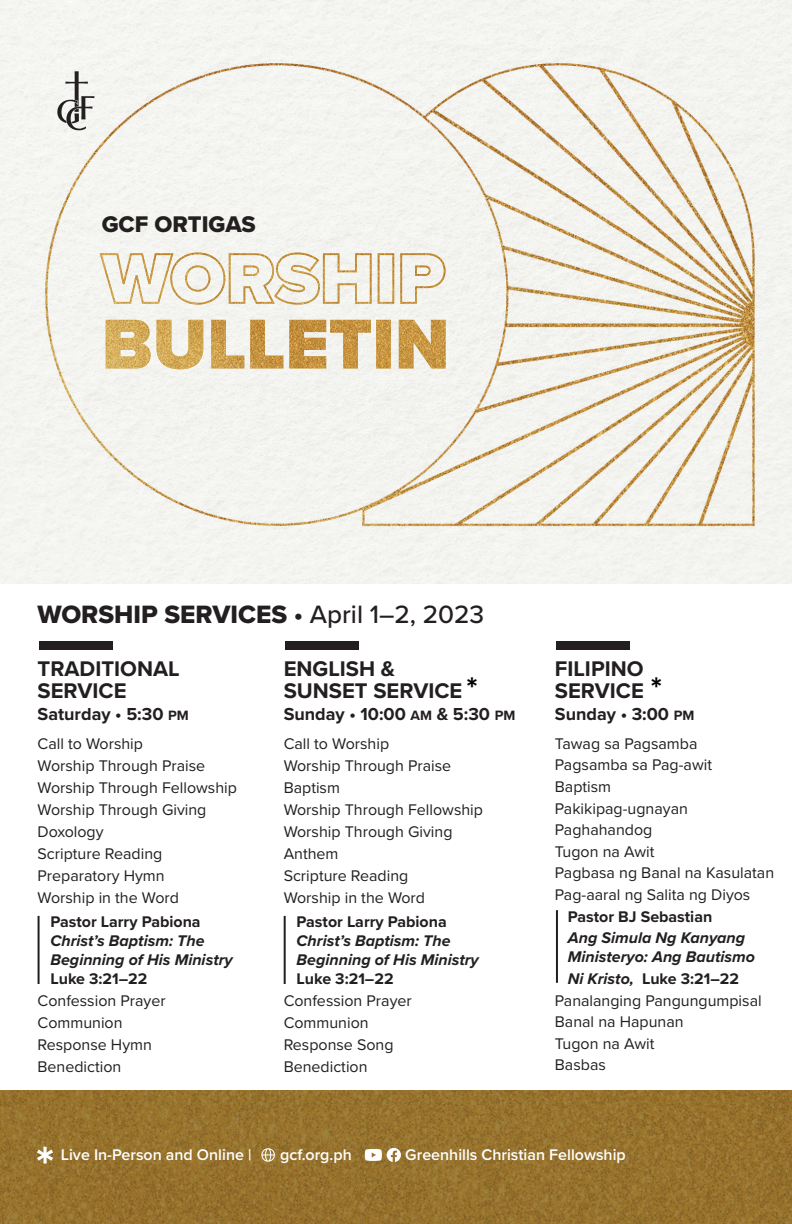
<style>
.page{position:relative;width:792px;height:1224px;background:#fff}
.page>*{position:absolute;margin:0;border:0;box-sizing:border-box;transform-origin:0 0}
.t1{font:700 54px "Proxima Nova";color:#fff}
.t2{font:700 32px "Proxima Nova";color:#000}
.t3{font:26px "Proxima Nova Extrabld";color:#231f20}
.t4{font:23.4px "Proxima Nova Extrabld";color:#231f20}
.t5{font:700 22px "Proxima Nova";color:#231f20}
.t6{font:700 18px "Proxima Nova";color:#231f20}
.t7{font:16px "Proxima Nova";color:#231f20}
.t8{font:italic 700 16px "Proxima Nova";color:#231f20}
.t9{font:700 16px "Proxima Nova";color:#231f20}
.t10{font:600 16px "Proxima Nova";color:#fff}
.s1{font-family:"Proxima Nova";font-weight:700}
.s2{font-family:"Proxima Nova";font-weight:500}
.s3{font-size:14px}
.s4{font-style:italic}
</style>
<div class="page">
<img style="left:0;top:0;width:792px;height:583px">
<img style="left:0;top:1090px;width:792px;height:134px">
<svg style="left:57px;top:71px;width:37px;height:59px"></svg>
<svg style="left:261px;top:1148px;width:14px;height:14px"></svg>
<svg style="left:365px;top:1148px;width:36px;height:14px"></svg>
<svg style="left:100px;top:252px;width:346px;height:117px"></svg>
<img style="left:170px;top:252px;width:276px;height:53px">
<div style="left:39px;top:641px;width:73px;height:9px;background:#231f20"></div>
<div style="left:285px;top:641px;width:74px;height:9px;background:#231f20"></div>
<div style="left:556px;top:641px;width:74px;height:9px;background:#231f20"></div>
<hr style="left:556px;top:910px;width:2px;height:73px;background:#231f20">
<hr style="left:284px;top:916px;width:2px;height:68px;background:#231f20">
<hr style="left:38px;top:916px;width:2px;height:68px;background:#231f20">
<p class="t4" style="left:102px;top:207px;width:156px">GCF ORTIGAS</p>
<p class="t3" style="left:38px;top:594px;width:448px">WORSHIP SERVICES <span class="s1">•</span> <span class="s2">April 1–2, 2023</span></p>
<p class="t5" style="left:38px;top:652px;width:144px">TRADITIONAL</p>
<p class="t5" style="left:38px;top:674px;width:90px">SERVICE</p>
<p class="t6" style="left:38px;top:701px;width:153px">Saturday • 5:30 <span class="s3">PM</span></p>
<p class="t5" style="left:284px;top:652px;width:113px">ENGLISH &amp;</p>
<p class="t5" style="left:284px;top:674px;width:180px">SUNSET SERVICE</p>
<p class="t6" style="left:284px;top:701px;width:233px">Sunday • 10:00 <span class="s3">AM</span> &amp; 5:30 <span class="s3">PM</span></p>
<p class="t5" style="left:555px;top:652px;width:90px">FILIPINO</p>
<p class="t5" style="left:555px;top:674px;width:90px">SERVICE</p>
<p class="t6" style="left:555px;top:701px;width:141px">Sunday • 3:00 <span class="s3">PM</span></p>
<p class="t2" style="left:467px;top:665px;width:13px">*</p>
<p class="t2" style="left:651px;top:665px;width:13px">*</p>
<p class="t7" style="left:38px;top:732px;width:107px">Call to Worship</p>
<p class="t7" style="left:38px;top:754px;width:169px">Worship Through Praise</p>
<p class="t7" style="left:38px;top:776px;width:201px">Worship Through Fellowship</p>
<p class="t7" style="left:38px;top:798px;width:170px">Worship Through Giving</p>
<p class="t7" style="left:38px;top:820px;width:68px">Doxology</p>
<p class="t7" style="left:38px;top:842px;width:126px">Scripture Reading</p>
<p class="t7" style="left:38px;top:864px;width:129px">Preparatory Hymn</p>
<p class="t7" style="left:38px;top:886px;width:143px">Worship in the Word</p>
<p class="t9" style="left:51px;top:910px;width:152px">Pastor Larry Pabiona</p>
<p class="t8" style="left:51px;top:929px;width:156px">Christ’s Baptism: The</p>
<p class="t8" style="left:51px;top:948px;width:184px">Beginning of His Ministry</p>
<p class="t9" style="left:51px;top:967px;width:98px">Luke 3:21–22</p>
<p class="t7" style="left:38px;top:989px;width:130px">Confession Prayer</p>
<p class="t7" style="left:38px;top:1011px;width:87px">Communion</p>
<p class="t7" style="left:38px;top:1033px;width:116px">Response Hymn</p>
<p class="t7" style="left:38px;top:1055px;width:85px">Benediction</p>
<p class="t7" style="left:284px;top:732px;width:107px">Call to Worship</p>
<p class="t7" style="left:284px;top:754px;width:169px">Worship Through Praise</p>
<p class="t7" style="left:284px;top:776px;width:58px">Baptism</p>
<p class="t7" style="left:284px;top:798px;width:201px">Worship Through Fellowship</p>
<p class="t7" style="left:284px;top:820px;width:170px">Worship Through Giving</p>
<p class="t7" style="left:284px;top:842px;width:56px">Anthem</p>
<p class="t7" style="left:284px;top:864px;width:126px">Scripture Reading</p>
<p class="t7" style="left:284px;top:886px;width:143px">Worship in the Word</p>
<p class="t9" style="left:297px;top:910px;width:152px">Pastor Larry Pabiona</p>
<p class="t8" style="left:297px;top:929px;width:156px">Christ’s Baptism: The</p>
<p class="t8" style="left:297px;top:948px;width:184px">Beginning of His Ministry</p>
<p class="t9" style="left:297px;top:967px;width:98px">Luke 3:21–22</p>
<p class="t7" style="left:284px;top:989px;width:130px">Confession Prayer</p>
<p class="t7" style="left:284px;top:1011px;width:87px">Communion</p>
<p class="t7" style="left:284px;top:1033px;width:111px">Response Song</p>
<p class="t7" style="left:284px;top:1055px;width:85px">Benediction</p>
<p class="t7" style="left:555px;top:732px;width:144px">Tawag sa Pagsamba</p>
<p class="t7" style="left:555px;top:753px;width:159px">Pagsamba sa Pag-awit</p>
<p class="t7" style="left:555px;top:775px;width:58px">Baptism</p>
<p class="t7" style="left:555px;top:796px;width:135px">Pakikipag-ugnayan</p>
<p class="t7" style="left:555px;top:818px;width:99px">Paghahandog</p>
<p class="t7" style="left:555px;top:840px;width:101px">Tugon na Awit</p>
<p class="t7" style="left:555px;top:861px;width:221px">Pagbasa ng Banal na Kasulatan</p>
<p class="t7" style="left:555px;top:883px;width:197px">Pag-aaral ng Salita ng Diyos</p>
<p class="t9" style="left:568px;top:904px;width:146px">Pastor BJ Sebastian</p>
<p class="t8" style="left:568px;top:926px;width:179px">Ang Simula Ng Kanyang</p>
<p class="t8" style="left:568px;top:945px;width:189px">Ministeryo: Ang Bautismo</p>
<p class="t9" style="left:568px;top:967px;width:173px"><span class="s4">Ni Kristo,</span> Luke 3:21–22</p>
<p class="t7" style="left:555px;top:988px;width:208px">Panalanging Pangungumpisal</p>
<p class="t7" style="left:555px;top:1010px;width:130px">Banal na Hapunan</p>
<p class="t7" style="left:555px;top:1032px;width:101px">Tugon na Awit</p>
<p class="t7" style="left:555px;top:1053px;width:53px">Basbas</p>
<p class="t1" style="left:36px;top:1125px;width:20px">*</p>
<p class="t10" style="left:61px;top:1143px;width:192px">Live In-Person and Online |</p>
<p class="t10" style="left:280px;top:1143px;width:73px">gcf.org.ph</p>
<p class="t10" style="left:405px;top:1143px;width:222px">Greenhills Christian Fellowship</p>
</div>
